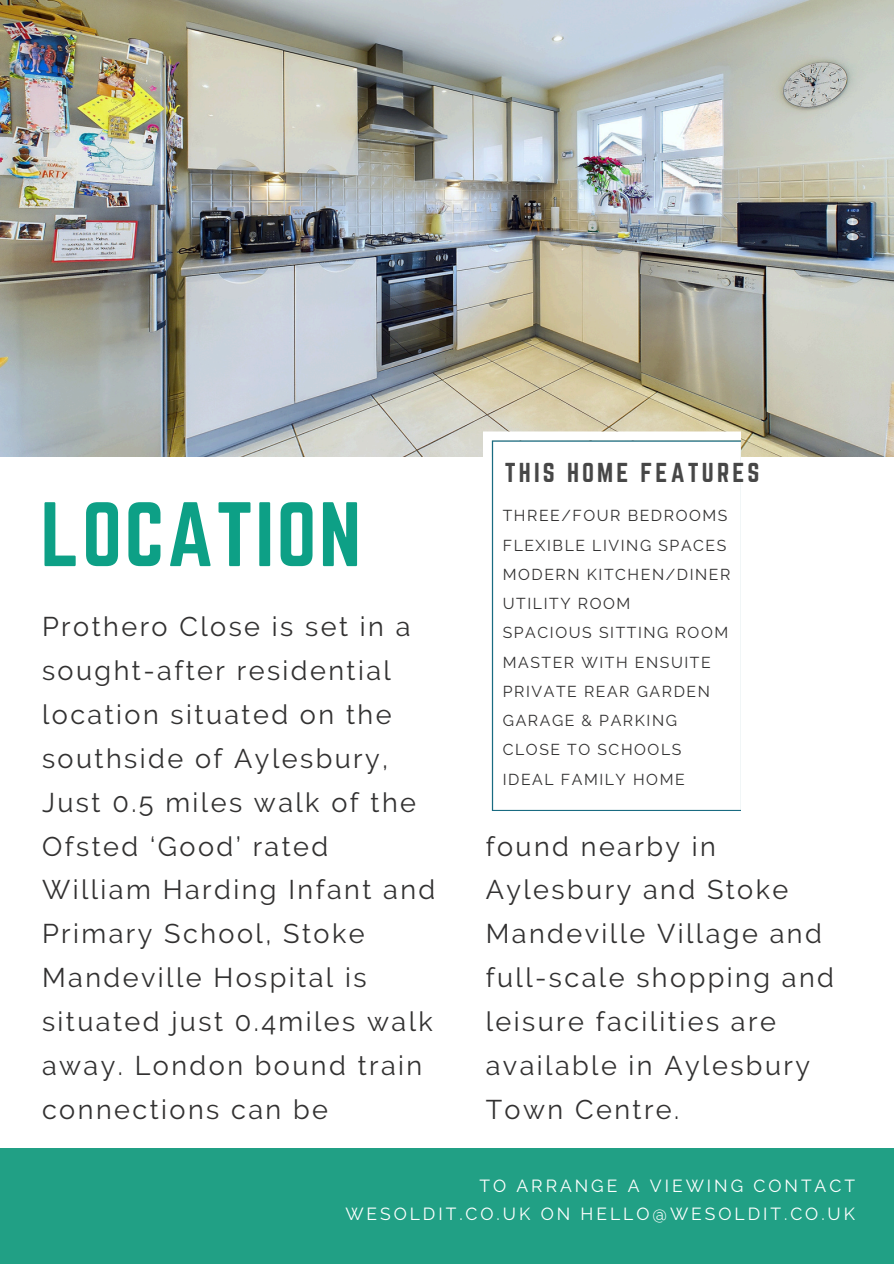
<style>
.page{position:relative;width:894px;height:1264px;background:#fff}
.page>*{position:absolute;margin:0;border:0;box-sizing:border-box;transform-origin:0 0}
.t1{font:79.8px "Norwester";letter-spacing:.03em;color:#0da086}
.t2{font:27px/43.8px "Raleway";letter-spacing:.09em;color:#323131}
.t3{font:24px "Norwester";letter-spacing:.13em;color:#474747}
.t4{font:17.4px "Raleway";letter-spacing:.17em;color:#fff}
.t5{font:15.75px "Raleway";letter-spacing:.1em;color:#323131}
</style>
<div class="page">
<div style="left:0;top:0;width:893px;height:1263px;background:#21a085"></div>
<img style="left:0;top:0;width:893px;height:457px">
<div style="left:0;top:457px;width:893px;height:690px;background:#fff"></div>
<svg style="left:482px;top:431px;width:258px;height:26px;background:#fcfcfa"></svg>
<svg style="left:491px;top:440px;width:249px;height:371px"></svg>
<p class="t1" style="left:40px;top:486px;width:322px">LOCATION</p>
<h3 class="t2" style="left:42px;top:604px;width:394px">Prothero Close is set in a sought-after residential location situated on the southside of Aylesbury,<br>Just 0.5 miles walk of the<br>Ofsted ‘Good’ rated<br>William Harding Infant and<br>Primary School, Stoke<br>Mandeville Hospital is situated just 0.4miles walk away. London bound train connections can be</h3>
<h1 class="t3" style="left:504px;top:458px;width:256px">THIS HOME FEATURES</h1>
<h2 class="t5" style="left:502px;top:506px;width:226px">THREE/FOUR BEDROOMS</h2>
<p class="t5" style="left:502px;top:535px;width:225px">FLEXIBLE LIVING SPACES</p>
<p class="t5" style="left:502px;top:565px;width:229px">MODERN KITCHEN/DINER</p>
<p class="t5" style="left:502px;top:594px;width:129px">UTILITY ROOM</p>
<p class="t5" style="left:502px;top:623px;width:227px">SPACIOUS SITTING ROOM</p>
<p class="t5" style="left:502px;top:652px;width:209px">MASTER WITH ENSUITE</p>
<p class="t5" style="left:502px;top:682px;width:208px">PRIVATE REAR GARDEN</p>
<p class="t5" style="left:502px;top:711px;width:176px">GARAGE &amp; PARKING</p>
<p class="t5" style="left:502px;top:740px;width:180px">CLOSE TO SCHOOLS</p>
<p class="t5" style="left:502px;top:769px;width:183px">IDEAL FAMILY HOME</p>
<p class="t2" style="left:485px;top:824px;width:349px">found nearby in<br>Aylesbury and Stoke<br>Mandeville Village and full-scale shopping and leisure facilities are available in Aylesbury<br>Town Centre.</p>
<p class="t4" style="left:479px;top:1175px;width:377px">TO ARRANGE A VIEWING CONTACT</p>
<h2 class="t4" style="left:345px;top:1203px;width:511px">WESOLDIT.CO.UK ON HELLO@WESOLDIT.CO.UK</h2>
</div>
